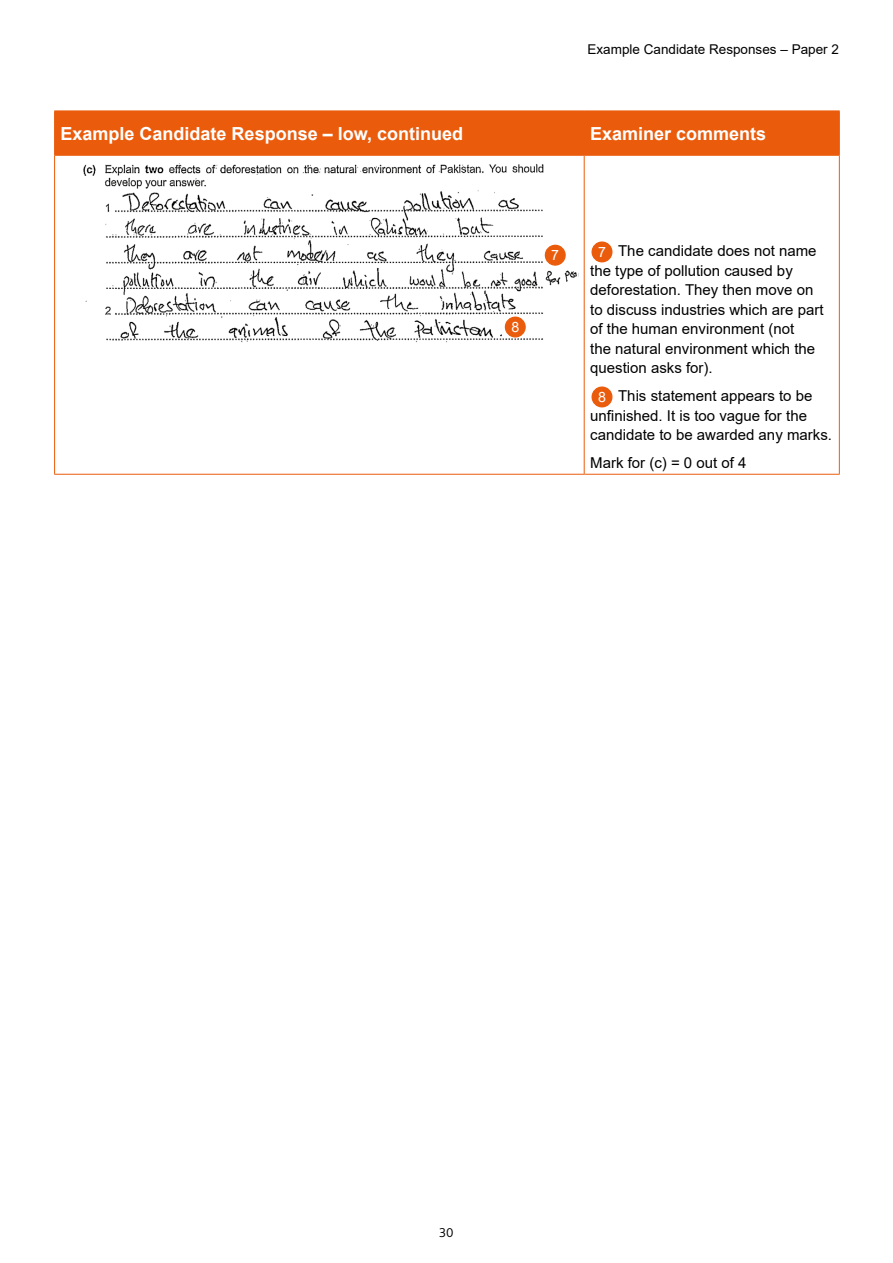
<style>
.page{position:relative;width:893px;height:1263px;background:#fff}
.page>*{position:absolute;margin:0;border:0;box-sizing:border-box;transform-origin:0 0}
.t1{font:700 18px "Arial";color:#fff}
.t2{font:15px/19.5px "Arial";color:#000}
.t3{font:14.25px "Arial";color:#fff}
.t4{font:13.5px "Arial";color:#000}
.t5{font:300 13.5px "Bliss Pro";color:#000}
.s1{font-size:14.25px;color:#fff}
</style>
<div class="page">
<div style="left:55px;top:112px;width:784px;height:43px;background:#ea5c0c"></div>
<hr style="left:54px;top:111px;width:1px;height:44px;background:#ea5c0c">
<hr style="left:54px;top:111px;width:530px;height:1px;background:#ea5c0c">
<hr style="left:54px;top:155px;width:530px;height:1px;background:#ea5c0c">
<hr style="left:584px;top:111px;width:1px;height:44px;background:#ea5c0c">
<hr style="left:584px;top:111px;width:256px;height:1px;background:#ea5c0c">
<hr style="left:839px;top:111px;width:1px;height:44px;background:#ea5c0c">
<hr style="left:584px;top:155px;width:256px;height:1px;background:#ea5c0c">
<hr style="left:54px;top:156px;width:1px;height:318px;background:#ea5c0c">
<hr style="left:54px;top:474px;width:530px;height:1px;background:#ea5c0c">
<hr style="left:584px;top:156px;width:1px;height:318px;background:#ea5c0c">
<hr style="left:839px;top:156px;width:1px;height:318px;background:#ea5c0c">
<hr style="left:584px;top:474px;width:256px;height:1px;background:#ea5c0c">
<img style="left:83px;top:163px;width:494px;height:180px">
<div style="left:592px;top:242px;width:20px;height:20px;background:#ea5c0c;border-radius:50%"></div>
<div style="left:591px;top:241px;width:21px;height:21px;border:1px solid #ea5c0c;border-radius:50%"></div>
<div style="left:592px;top:387px;width:20px;height:20px;background:#ea5c0c;border-radius:50%"></div>
<div style="left:591px;top:386px;width:21px;height:21px;border:1px solid #ea5c0c;border-radius:50%"></div>
<div style="left:545px;top:245px;width:20px;height:20px;background:#ea5c0c;border-radius:50%"></div>
<div style="left:545px;top:245px;width:21px;height:21px;border:1px solid #ea5c0c;border-radius:50%"></div>
<div style="left:505px;top:317px;width:20px;height:20px;background:#ea5c0c;border-radius:50%"></div>
<div style="left:505px;top:317px;width:21px;height:20px;border:1px solid #ea5c0c;border-radius:50%"></div>
<p class="t4" style="left:588px;top:40px;width:253px">Example Candidate Responses – Paper 2</p>
<p class="t1" style="left:61px;top:121px;width:404px">Example Candidate Response – low, continued</p>
<p class="t1" style="left:590px;top:121px;width:178px">Examiner comments</p>
<p class="t3" style="left:511px;top:317px;width:9px">8</p>
<p class="t3" style="left:551px;top:245px;width:9px">7</p>
<p class="t2" style="left:590px;top:241px;width:235px;text-indent:8px"><span class="s1">7</span> The candidate does not name the type of pollution caused by deforestation. They then move on to discuss industries which are part of the human environment (not<br>the natural environment which the question asks for).</p>
<p class="t2" style="left:590px;top:386px;width:243px;text-indent:8px"><span class="s1">8</span> This statement appears to be unfinished. It is too vague for the candidate to be awarded any marks.</p>
<p class="t2" style="left:590px;top:453px;width:158px">Mark for (c) = 0 out of 4</p>
<p class="t5" style="left:439px;top:1224px;width:16px">30</p>
</div>
